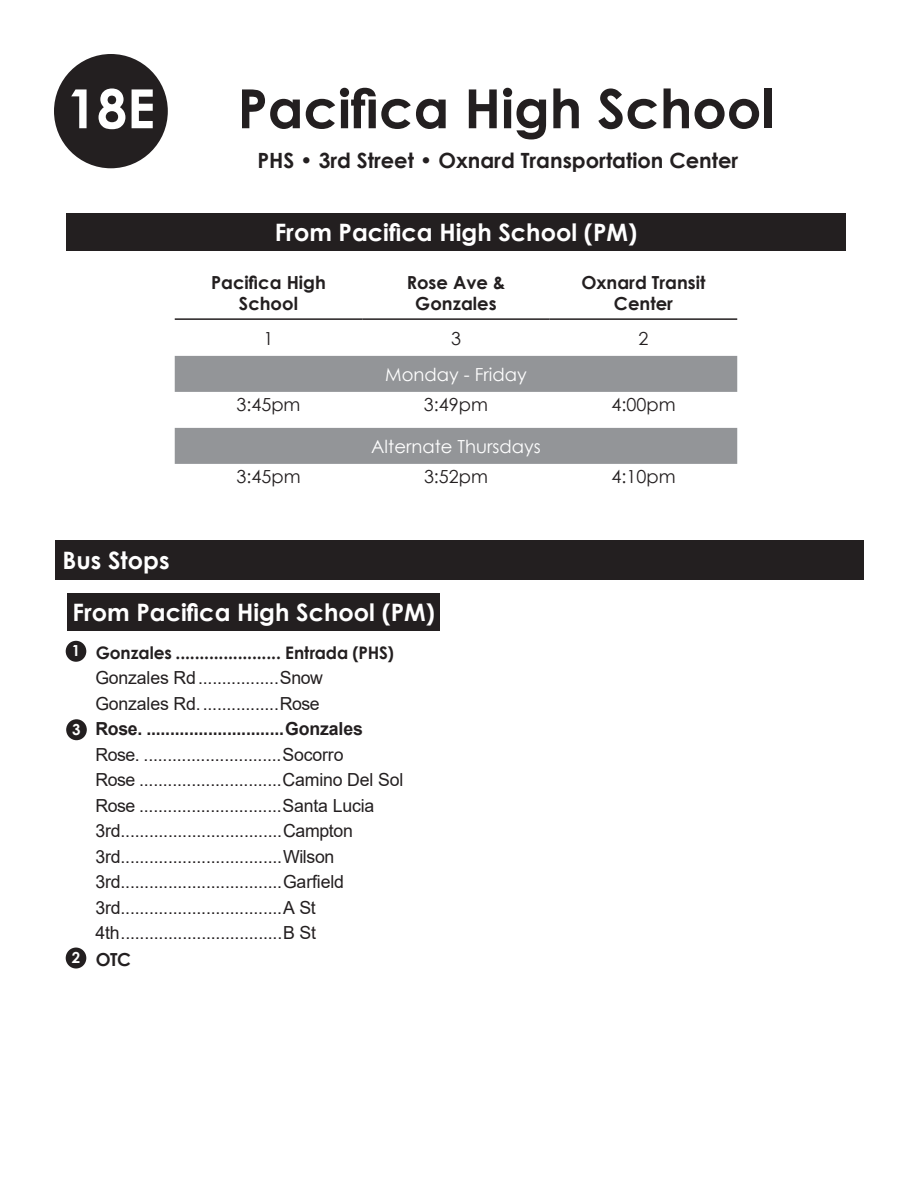
<style>
.page{position:relative;width:918px;height:1188px;background:#fff}
.page>*{position:absolute;margin:0;border:0;box-sizing:border-box;transform-origin:0 0}
.t1{font:700 54px "Century Gothic";color:#231f20}
.t2{font:700 54px "Century Gothic";color:#fff}
.t3{font:700 24px "Century Gothic";color:#fff}
.t4{font:700 21px "Century Gothic";color:#231f20}
.Stop_List_Body{font:18px/25.5px "Arial";letter-spacing:-.01em;color:#231f20}
.Stop_List_Timepoints{font:700 18px/21.6px "Century Gothic";color:#231f20;text-align:center}
.t5{font:18px "Century Gothic";color:#231f20}
.t6{font:18px "Century Gothic";color:#fff}
.t7{font:700 15.3px "Century Gothic";color:#fff}
.s1{font-size:17.25px}
.s2{font-weight:700}
</style>
<div class="page">
<div style="left:54px;top:54px;width:114px;height:114px;background:#231f20;border-radius:50%"></div>
<div style="left:66px;top:213px;width:780px;height:37px;background:#231f20"></div>
<svg style="left:175px;top:356px;width:562px;height:108px;fill:#939598"></svg>
<hr style="left:175px;top:318px;width:187px;height:2px;background:#231f20">
<hr style="left:362px;top:318px;width:188px;height:2px;background:#231f20">
<hr style="left:550px;top:318px;width:187px;height:2px;background:#231f20">
<div style="left:56px;top:540px;width:808px;height:40px;background:#231f20"></div>
<div style="left:68px;top:593px;width:372px;height:38px;background:#231f20"></div>
<div style="left:66px;top:641px;width:20px;height:21px;background:#231f20;border-radius:50%"></div>
<div style="left:66px;top:948px;width:20px;height:21px;background:#231f20;border-radius:50%"></div>
<div style="left:66px;top:719px;width:21px;height:21px;background:#231f20;border-radius:50%"></div>
<p class="t2" style="left:67px;top:68px;width:90px">18E</p>
<p class="t1" style="left:238px;top:68px;width:538px">Pacifica High School</p>
<p class="t4" style="left:257px;top:145px;width:482px">PHS • 3rd Street • Oxnard Transportation Center</p>
<p class="t3" style="left:275px;top:214px;width:364px">From Pacifica High School (PM)</p>
<p class="Stop_List_Timepoints" style="left:211px;top:271px;width:116px">Pacifica High<br>School</p>
<p class="Stop_List_Timepoints" style="left:407px;top:271px;width:100px">Rose Ave &amp;</p>
<p class="Stop_List_Timepoints" style="left:581px;top:271px;width:126px">Oxnard Transit</p>
<p class="Stop_List_Timepoints" style="left:614px;top:292px;width:61px">Center</p>
<p class="Stop_List_Timepoints" style="left:415px;top:292px;width:83px">Gonzales</p>
<p class="t5" style="left:264px;top:326px;width:11px">1</p>
<p class="t5" style="left:451px;top:326px;width:11px">3</p>
<p class="t5" style="left:639px;top:326px;width:11px">2</p>
<p class="t6" style="left:385px;top:362px;width:143px">Monday - Friday</p>
<p class="t5" style="left:236px;top:392px;width:66px">3:45pm</p>
<p class="t5" style="left:424px;top:392px;width:66px">3:49pm</p>
<p class="t5" style="left:611px;top:392px;width:66px">4:00pm</p>
<p class="t6" style="left:371px;top:434px;width:171px">Alternate Thursdays</p>
<p class="t5" style="left:236px;top:464px;width:66px">3:45pm</p>
<p class="t5" style="left:424px;top:464px;width:66px">3:52pm</p>
<p class="t5" style="left:612px;top:464px;width:66px">4:10pm</p>
<p class="t3" style="left:63px;top:542px;width:109px">Bus Stops</p>
<p class="t3" style="left:73px;top:594px;width:364px">From Pacifica High School (PM)</p>
<p class="t7" style="left:72px;top:639px;width:10px">1</p>
<p class="Stop_List_Timepoints" style="left:96px;top:641px;width:300px"><span class="s1">Gonzales</span> ...................... <span class="s1">Entrada (PHS)</span></p>
<p class="Stop_List_Body" style="left:95px;top:665px;width:229px">Gonzales Rd.................Snow</p>
<p class="Stop_List_Body" style="left:95px;top:691px;width:226px">Gonzales Rd.................Rose</p>
<p class="Stop_List_Body" style="left:95px;top:716px;width:309px"><span class="s2">Rose. .............................Gonzales </span>Rose. .............................Socorro<br>Rose ..............................Camino Del Sol Rose ..............................Santa Lucia</p>
<p class="Stop_List_Body" style="left:95px;top:818px;width:259px">3rd..................................Campton</p>
<p class="Stop_List_Body" style="left:95px;top:844px;width:241px">3rd..................................Wilson</p>
<p class="Stop_List_Body" style="left:95px;top:869px;width:250px">3rd..................................Garfield</p>
<p class="Stop_List_Body" style="left:95px;top:895px;width:222px">3rd..................................A St<br>4th..................................B St</p>
<p class="t7" style="left:72px;top:946px;width:10px">2</p>
<p class="Stop_List_Timepoints" style="left:96px;top:947px;width:37px">OTC</p>
<p class="t7" style="left:72px;top:717px;width:10px">3</p>
</div>
